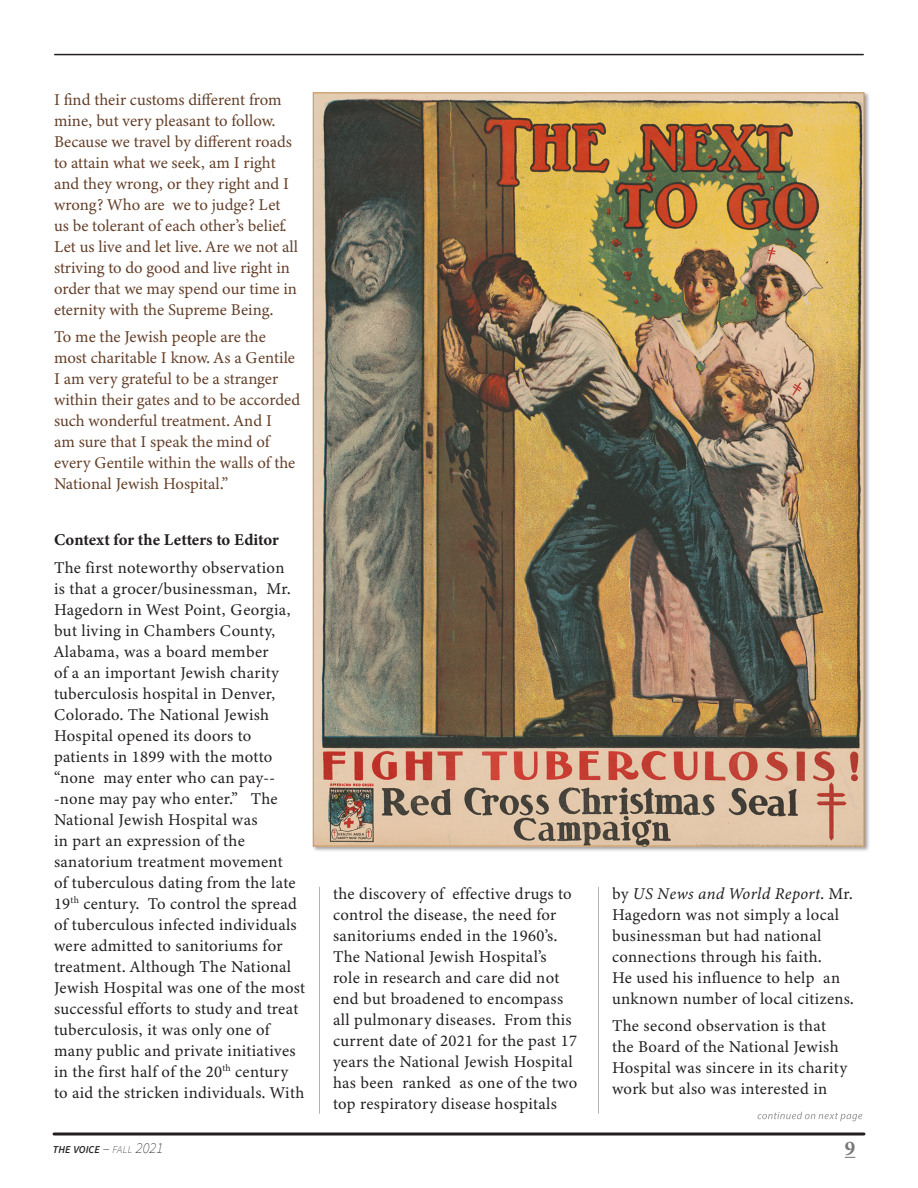
<style>
.page{position:relative;width:918px;height:1188px;background:#fff}
.page>*{position:absolute;margin:0;border:0;box-sizing:border-box;transform-origin:0 0}
.t1{font:700 21px "Minion Pro";color:#76787b}
.Footnote{font:16.5px/21px "Minion Variable Concept";letter-spacing:.02em;color:#231f20}
.Footnote-2{font:16.5px/21px "Minion Variable Concept";color:#633f29}
.t2{font:italic 600 10.5px "Source Sans Pro";color:#231f20}
.s1{font-style:italic}
.s2{font-weight:200;font-size:15px}
.s3{font-weight:200}
</style>
<div class="page">
<svg style="left:54px;top:1132px;width:810px;height:4px;background:#595657"></svg>
<hr style="left:55px;top:54px;width:808px;height:1px;background:#231f20">
<svg style="left:758px;top:1112px;width:104px;height:9px"></svg>
<hr style="left:319px;top:887px;width:1px;height:226px;background:#b2b3b7">
<hr style="left:598px;top:887px;width:1px;height:226px;background:#b2b3b7">
<div style="left:312px;top:92px;width:558px;height:760px;background:#231f20;opacity:.43"></div>
<img style="left:315px;top:95px;width:547px;height:749px">
<p class="Footnote-2" style="left:54px;top:89px;width:246px">I find their customs different from mine, but very pleasant to follow.<br>Because we travel by different roads to attain what we seek, am I right and they wrong, or they right and I wrong? Who are we to judge? Let us be tolerant of each other’s belief.<br>Let us live and let live. Are we not all striving to do good and live right in order that we may spend our time in eternity with the Supreme Being.</p>
<p class="Footnote-2" style="left:54px;top:326px;width:248px">To me the Jewish people are the most charitable I know. As a Gentile<br>I am very grateful to be a stranger within their gates and to be accorded such wonderful treatment. And I<br>am sure that I speak the mind of every Gentile within the walls of the<br>National Jewish Hospital.”</p>
<p class="Footnote" style="left:54px;top:529px;width:227px">Context for the Letters to Editor</p>
<p class="Footnote" style="left:54px;top:557px;width:253px">The first noteworthy observation<br>is that a grocer/businessman, Mr.<br>Hagedorn in West Point, Georgia, but living in Chambers County,<br>Alabama, was a board member<br>of a an important Jewish charity tuberculosis hospital in Denver,<br>Colorado. The National Jewish<br>Hospital opened its doors to patients in 1899 with the motto “none may enter who can pay-- -none may pay who enter.” The<br>National Jewish Hospital was<br>in part an expression of the sanatorium treatment movement<br>of tuberculous dating from the late<br>19<sup>th</sup> century. To control the spread of tuberculous infected individuals were admitted to sanitoriums for treatment. Although The National<br>Jewish Hospital was one of the most successful efforts to study and treat tuberculosis, it was only one of many public and private initiatives in the first half of the 20<sup>th</sup> century to aid the stricken individuals. With</p>
<p class="Footnote" style="left:333px;top:883px;width:246px">the discovery of effective drugs to control the disease, the need for sanitoriums ended in the 1960’s.<br>The National Jewish Hospital’s role in research and care did not end but broadened to encompass all pulmonary diseases. From this current date of 2021 for the past 17 years the National Jewish Hospital has been ranked as one of the two top respiratory disease hospitals</p>
<p class="Footnote" style="left:612px;top:883px;width:243px">by <span class="s1">US News and World Report</span>. Mr.<br>Hagedorn was not simply a local businessman but had national connections through his faith.<br>He used his influence to help an unknown number of local citizens.</p>
<p class="Footnote" style="left:612px;top:1015px;width:237px">The second observation is that the Board of the National Jewish<br>Hospital was sincere in its charity work but also was interested in</p>
<p class="t2" style="left:53px;top:1143px;width:112px">THE VOICE <span class="s2">–</span> <span class="s3">fall</span> <span class="s2">2021</span></p>
<p class="t1" style="left:845px;top:1134px;width:12px">9</p>
</div>
